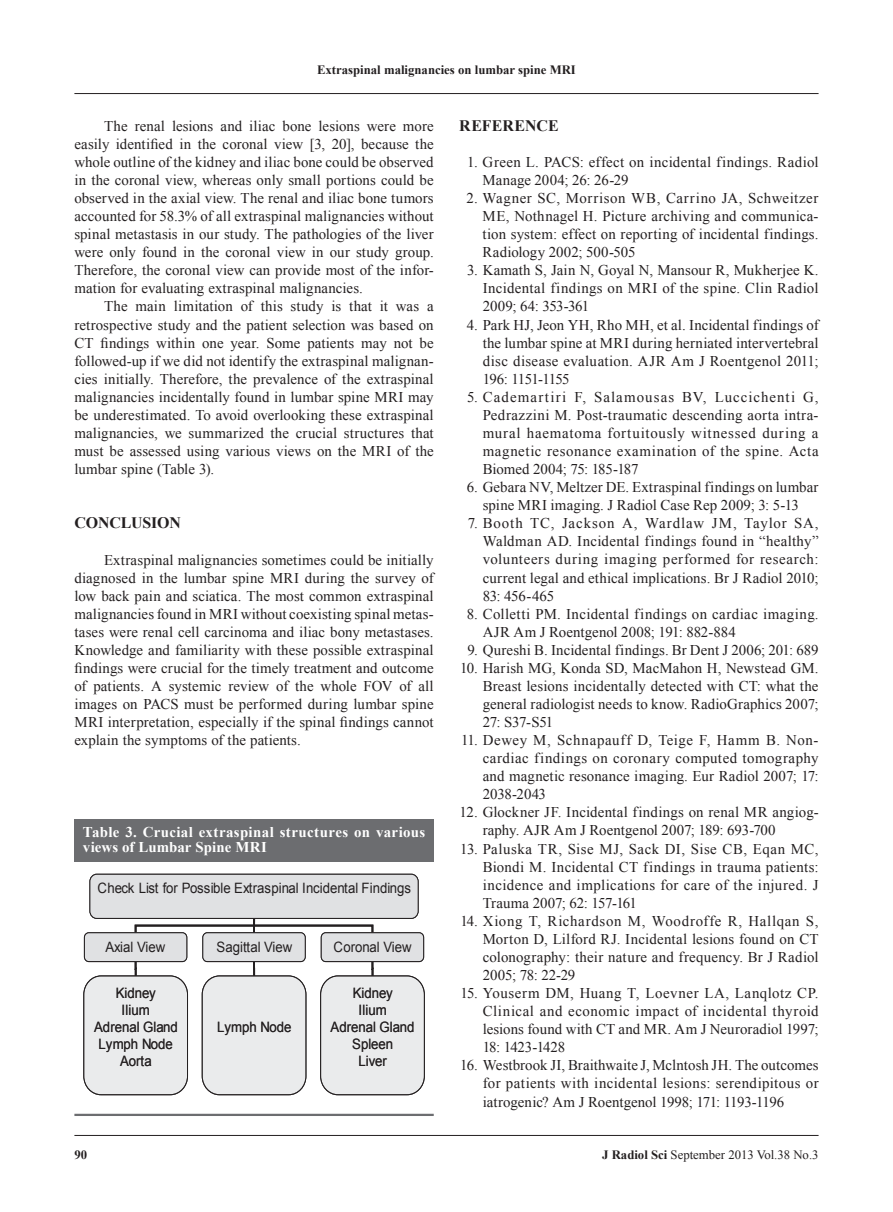
<style>
.page{position:relative;width:893px;height:1212px;background:#fff}
.page>*{position:absolute;margin:0;border:0;box-sizing:border-box;transform-origin:0 0}
.t1{font:700 15.9px "Times New Roman";letter-spacing:-.01em;color:#231f20}
.t2{font:14.85px/18px "Times New Roman";letter-spacing:.01em;color:#231f20;text-align:justify}
.t3{font:700 14.85px/14.7px "Times New Roman";letter-spacing:.02em;color:#fff}
.t4{font:14.25px/17px "Arial";color:#231f20;text-align:center;scale:.92 1}
.t5{font:700 12.75px "Times New Roman";color:#231f20}
.t6{font:12.75px "Times New Roman";color:#231f20}
.s1{font-weight:700}
</style>
<div class="page">
<hr style="left:74px;top:93px;width:745px;height:1px;background:#231f20">
<hr style="left:74px;top:1135px;width:745px;height:1px;background:#231f20">
<div style="left:74px;top:819px;width:360px;height:43px;background:#6c6d70"></div>
<hr style="left:74px;top:1114px;width:360px;height:2px;background:#6c6d70">
<svg style="left:371px;top:962px;width:3px;height:13px"></svg>
<svg style="left:252px;top:962px;width:4px;height:13px"></svg>
<svg style="left:134px;top:962px;width:4px;height:13px"></svg>
<svg style="left:134px;top:919px;width:240px;height:16px"></svg>
<div style="left:90px;top:874px;width:328px;height:44px;background:#e0e1e3;border-radius:7px"></div>
<div style="left:90px;top:874px;width:328px;height:45px;border:1px solid #231f20;border-radius:7px"></div>
<div style="left:84px;top:933px;width:103px;height:28px;background:#e0e1e3;border-radius:5px"></div>
<div style="left:84px;top:932px;width:103px;height:30px;border:1px solid #231f20;border-radius:5px"></div>
<div style="left:203px;top:933px;width:102px;height:28px;background:#e0e1e3;border-radius:5px"></div>
<div style="left:202px;top:932px;width:104px;height:30px;border:1px solid #231f20;border-radius:5px"></div>
<div style="left:321px;top:933px;width:103px;height:28px;background:#e0e1e3;border-radius:5px"></div>
<div style="left:321px;top:932px;width:103px;height:30px;border:1px solid #231f20;border-radius:5px"></div>
<div style="left:84px;top:976px;width:104px;height:119px;background:#eaebec;border-radius:18px"></div>
<div style="left:83px;top:975px;width:105px;height:120px;border:1px solid #231f20;border-radius:18px"></div>
<div style="left:202px;top:976px;width:104px;height:119px;background:#eaebec;border-radius:18px"></div>
<div style="left:202px;top:975px;width:104px;height:120px;border:1px solid #231f20;border-radius:18px"></div>
<div style="left:321px;top:976px;width:103px;height:119px;background:#eaebec;border-radius:18px"></div>
<div style="left:320px;top:975px;width:105px;height:120px;border:1px solid #231f20;border-radius:18px"></div>
<p class="t5" style="left:317px;top:61px;width:260px">Extraspinal malignancies on lumbar spine MRI</p>
<p class="t2" style="left:74px;top:117px;width:361px;text-indent:30px">The renal lesions and iliac bone lesions were more easily identified in the coronal view [3, 20], because the whole outline of the kidney and iliac bone could be observed in the coronal view, whereas only small portions could be observed in the axial view. The renal and iliac bone tumors accounted for 58.3% of all extraspinal malignancies without spinal metastasis in our study. The pathologies of the liver were only found in the coronal view in our study group.<br>Therefore, the coronal view can provide most of the infor&shy;mation for evaluating extraspinal malignancies.</p>
<p class="t2" style="left:74px;top:297px;width:361px;text-indent:30px">The main limitation of this study is that it was a retrospective study and the patient selection was based on CT findings within one year. Some patients may not be followed-up if we did not identify the extraspinal malignan&shy;cies initially. Therefore, the prevalence of the extraspinal malignancies incidentally found in lumbar spine MRI may be underestimated. To avoid overlooking these extraspinal malignancies, we summarized the crucial structures that must be assessed using various views on the MRI of the lumbar spine (Table 3).</p>
<p class="t1" style="left:74px;top:512px;width:108px">Conclusion</p>
<p class="t2" style="left:74px;top:550px;width:361px;text-indent:30px">Extraspinal malignancies sometimes could be initially diagnosed in the lumbar spine MRI during the survey of low back pain and sciatica. The most common extraspinal malignancies found in MRI without coexisting spinal metas&shy;tases were renal cell carcinoma and iliac bony metastases.<br>Knowledge and familiarity with these possible extraspinal findings were crucial for the timely treatment and outcome of patients. A systemic review of the whole FOV of all images on PACS must be performed during lumbar spine MRI interpretation, especially if the spinal findings cannot explain the symptoms of the patients.</p>
<p class="t3" style="left:83px;top:824px;width:344px">Table 3. Crucial extraspinal structures on various views of Lumbar Spine MRI</p>
<p class="t4" style="left:98px;top:880px;width:342px">Check List for Possible Extraspinal Incidental Findings</p>
<p class="t4" style="left:105px;top:939px;width:67px">Axial View</p>
<p class="t4" style="left:217px;top:939px;width:84px">Sagittal View</p>
<p class="t4" style="left:334px;top:939px;width:86px">Coronal View</p>
<p class="t4" style="left:94px;top:985px;width:92px">Kidney<br>Ilium<br>Adrenal Gland<br>Lymph Node<br>Aorta</p>
<p class="t4" style="left:331px;top:985px;width:92px">Kidney<br>Ilium<br>Adrenal Gland<br>Spleen<br>Liver</p>
<p class="t4" style="left:217px;top:1019px;width:82px">Lymph Node</p>
<p class="t1" style="left:459px;top:114px;width:24px">Refere</p>
<p class="t1" style="left:525px;top:114px;width:31px">nce</p>
<p class="t2" style="left:483px;top:153px;width:337px;text-indent:-15px">1. Green L. PACS: effect on incidental findings. Radiol<br>Manage 2004; 26: 26-29</p>
<p class="t2" style="left:483px;top:189px;width:337px;text-indent:-16px">2. Wagner SC, Morrison WB, Carrino JA, Schweitzer ME, Nothnagel H. Picture archiving and communica&shy;tion system: effect on reporting of incidental findings.<br>Radiology 2002; 500-505</p>
<p class="t2" style="left:483px;top:261px;width:337px;text-indent:-16px">3. Kamath S, Jain N, Goyal N, Mansour R, Mukherjee K.<br>Incidental findings on MRI of the spine. Clin Radiol 2009; 64: 353-361</p>
<p class="t2" style="left:483px;top:315px;width:337px;text-indent:-16px">4. Park HJ, Jeon YH, Rho MH, et al. Incidental findings of the lumbar spine at MRI during herniated intervertebral disc disease evaluation. AJR Am J Roentgenol 2011; 196: 1151-1155</p>
<p class="t2" style="left:483px;top:388px;width:337px;text-indent:-16px">5. Cademartiri F, Salamousas BV, Luccichenti G, Pedrazzini M. Post-traumatic descending aorta intra&shy;mural haematoma fortuitously witnessed during a magnetic resonance examination of the spine. Acta Biomed 2004; 75: 185-187</p>
<p class="t2" style="left:467px;top:478px;width:353px;text-align:center">6. Gebara NV, Meltzer DE. Extraspinal findings on lumbar spine MRI imaging. J Radiol Case Rep 2009; 3: 5-13</p>
<p class="t2" style="left:483px;top:514px;width:337px;text-indent:-15px">7. Booth TC, Jackson A, Wardlaw JM, Taylor SA, Waldman AD. Incidental findings found in “healthy” volunteers during imaging performed for research: current legal and ethical implications. Br J Radiol 2010; 83: 456-465</p>
<p class="t2" style="left:483px;top:604px;width:337px;text-indent:-16px">8. Colletti PM. Incidental findings on cardiac imaging.<br>AJR Am J Roentgenol 2008; 191: 882-884</p>
<p class="t2" style="left:467px;top:640px;width:353px">9. Qureshi B. Incidental findings. Br Dent J 2006; 201: 689</p>
<p class="t2" style="left:483px;top:659px;width:337px;text-indent:-23px">10. Harish MG, Konda SD, MacMahon H, Newstead GM.<br>Breast lesions incidentally detected with CT: what the general radiologist needs to know. RadioGraphics 2007; 27: S37-S51</p>
<p class="t2" style="left:483px;top:731px;width:337px;text-indent:-22px">11. Dewey M, Schnapauff D, Teige F, Hamm B. Non&shy;cardiac findings on coronary computed tomography and magnetic resonance imaging. Eur Radiol 2007; 17:<br>2038-2043</p>
<p class="t2" style="left:483px;top:803px;width:337px;text-indent:-23px">12. Glockner JF. Incidental findings on renal MR angiog&shy;raphy. AJR Am J Roentgenol 2007; 189: 693-700</p>
<p class="t2" style="left:483px;top:839px;width:337px;text-indent:-23px">13. Paluska TR, Sise MJ, Sack DI, Sise CB, Eqan MC, Biondi M. Incidental CT findings in trauma patients: incidence and implications for care of the injured. J Trauma 2007; 62: 157-161</p>
<p class="t2" style="left:483px;top:911px;width:337px;text-indent:-22px">14. Xiong T, Richardson M, Woodroffe R, Hallqan S, Morton D, Lilford RJ. Incidental lesions found on CT colonography: their nature and frequency. Br J Radiol 2005; 78: 22-29</p>
<p class="t2" style="left:483px;top:984px;width:337px;text-indent:-22px">15. Youserm DM, Huang T, Loevner LA, Lanqlotz CP.<br>Clinical and economic impact of incidental thyroid lesions found with CT and MR. Am J Neuroradiol 1997; 18: 1423-1428</p>
<p class="t2" style="left:483px;top:1056px;width:337px;text-indent:-22px">16. Westbrook JI, Braithwaite J, Mclntosh JH. The outcomes for patients with incidental lesions: serendipitous or iatrogenic? Am J Roentgenol 1998; 171: 1193-1196</p>
<p class="t5" style="left:74px;top:1146px;width:14px">90</p>
<p class="t6" style="left:602px;top:1146px;width:218px"><span class="s1">J Radiol Sci</span> September 2013 Vol.38 No.3</p>
</div>
